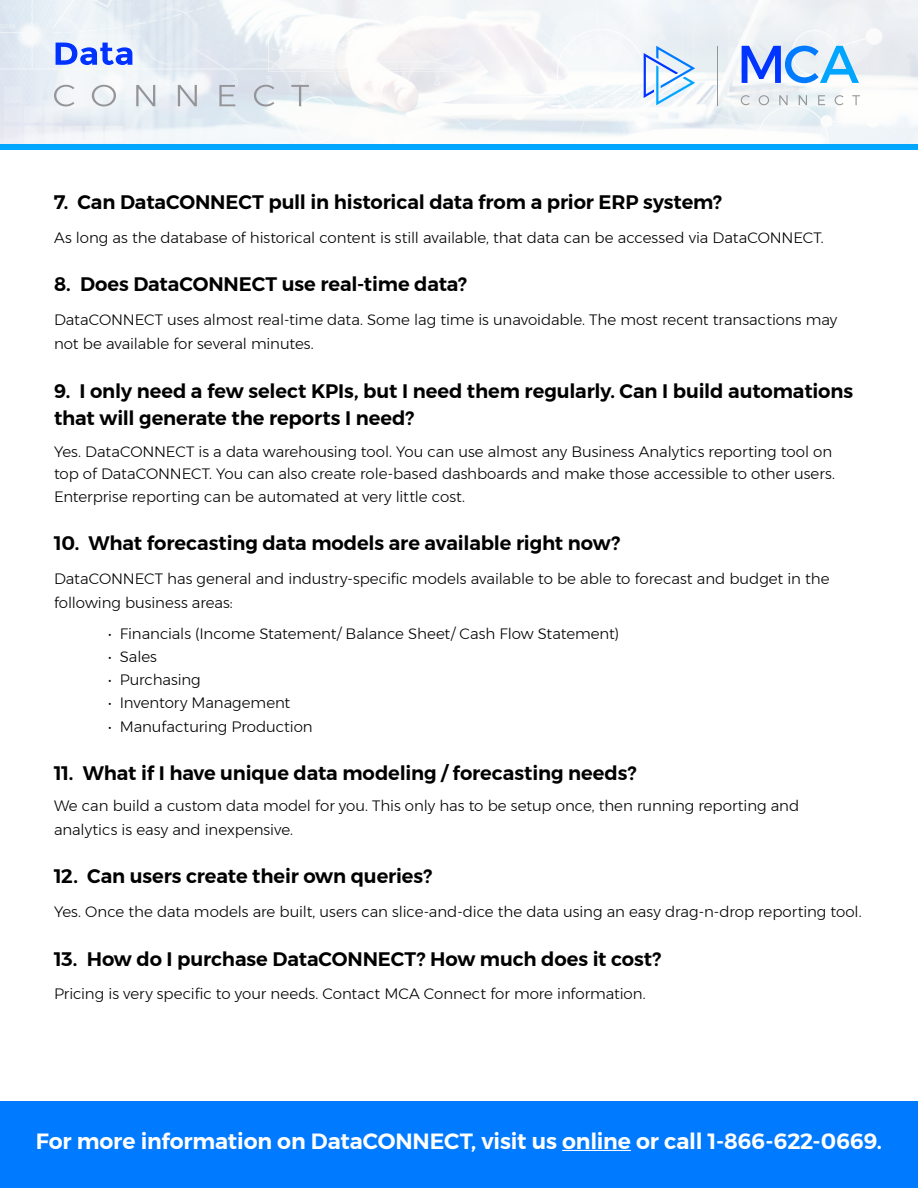
<style>
.page{position:relative;width:918px;height:1188px;background:#fff}
.page>*{position:absolute;margin:0;border:0;box-sizing:border-box;transform-origin:0 0}
.t1{font:600 21.9px "Montserrat";letter-spacing:-.005em;color:#fff}
.t2{font:600 19.5px/27px "Montserrat";letter-spacing:-.005em;color:#000}
.t3{font:300 15px/24px "Montserrat";letter-spacing:-.005em;color:#000}
</style>
<div class="page">
<img style="left:0;top:0;width:918px;height:144px">
<div style="left:0;top:144px;width:918px;height:6px;background:#00a6ff"></div>
<div style="left:0;top:1101px;width:918px;height:87px;background:#007aff"></div>
<svg style="left:741px;top:95px;width:119px;height:10px"></svg>
<svg style="left:742px;top:46px;width:117px;height:37px"></svg>
<hr style="left:717px;top:46px;width:1px;height:59px;background:#939598">
<svg style="left:644px;top:46px;width:51px;height:59px"></svg>
<svg style="left:56px;top:43px;width:76px;height:22px"></svg>
<svg style="left:54px;top:85px;width:20px;height:21px"></svg>
<svg style="left:92px;top:85px;width:24px;height:21px"></svg>
<svg style="left:136px;top:85px;width:19px;height:21px"></svg>
<svg style="left:178px;top:85px;width:19px;height:21px"></svg>
<svg style="left:219px;top:85px;width:16px;height:21px"></svg>
<svg style="left:254px;top:85px;width:20px;height:21px"></svg>
<svg style="left:291px;top:85px;width:18px;height:21px"></svg>
<hr style="left:562px;top:1150px;width:69px;height:1px;background:#fff">
<h2 class="t2" style="left:54px;top:189px;width:669px">7. Can DataCONNECT pull in historical data from a prior ERP system?</h2>
<p class="t3" style="left:54px;top:225px;width:771px">As long as the database of historical content is still available, that data can be accessed via DataCONNECT.</p>
<h2 class="t2" style="left:54px;top:271px;width:414px">8. Does DataCONNECT use real-time data?</h2>
<p class="t3" style="left:54px;top:307px;width:785px">DataCONNECT uses almost real-time data. Some lag time is unavoidable. The most recent transactions may not be available for several minutes.</p>
<h2 class="t2" style="left:54px;top:377px;width:801px">9. I only need a few select KPIs, but I need them regularly. Can I build automations that will generate the reports I need?</h2>
<p class="t3" style="left:54px;top:440px;width:782px;line-height:22.5px">Yes. DataCONNECT is a data warehousing tool. You can use almost any Business Analytics reporting tool on top of DataCONNECT. You can also create role-based dashboards and make those accessible to other users.<br>Enterprise reporting can be automated at very little cost.</p>
<h2 class="t2" style="left:54px;top:530px;width:568px">10. What forecasting data models are available right now?</h2>
<p class="t3" style="left:54px;top:566px;width:777px">DataCONNECT has general and industry-specific models available to be able to forecast and budget in the following business areas:</p>
<p class="t3" style="left:108px;top:621px;width:513px">• Financials (Income Statement/ Balance Sheet/ Cash Flow Statement)</p>
<p class="t3" style="left:108px;top:644px;width:51px">• Sales</p>
<p class="t3" style="left:108px;top:668px;width:94px">• Purchasing</p>
<p class="t3" style="left:108px;top:691px;width:184px">• Inventory Management</p>
<p class="t3" style="left:108px;top:714px;width:206px">• Manufacturing Production</p>
<h2 class="t2" style="left:54px;top:760px;width:584px">11. What if I have unique data modeling / forecasting needs?</h2>
<p class="t3" style="left:54px;top:793px;width:747px">We can build a custom data model for you. This only has to be setup once, then running reporting and analytics is easy and inexpensive.</p>
<h2 class="t2" style="left:54px;top:863px;width:380px">12. Can users create their own queries?</h2>
<p class="t3" style="left:54px;top:900px;width:809px">Yes. Once the data models are built, users can slice-and-dice the data using an easy drag-n-drop reporting tool.</p>
<h2 class="t2" style="left:54px;top:945px;width:609px">13. How do I purchase DataCONNECT? How much does it cost?</h2>
<p class="t3" style="left:54px;top:982px;width:593px">Pricing is very specific to your needs. Contact MCA Connect for more information.</p>
<h1 class="t1" style="left:36px;top:1124px;width:848px">For more information on DataCONNECT, visit us online or call 1-866-622-0669.</h1>
</div>
